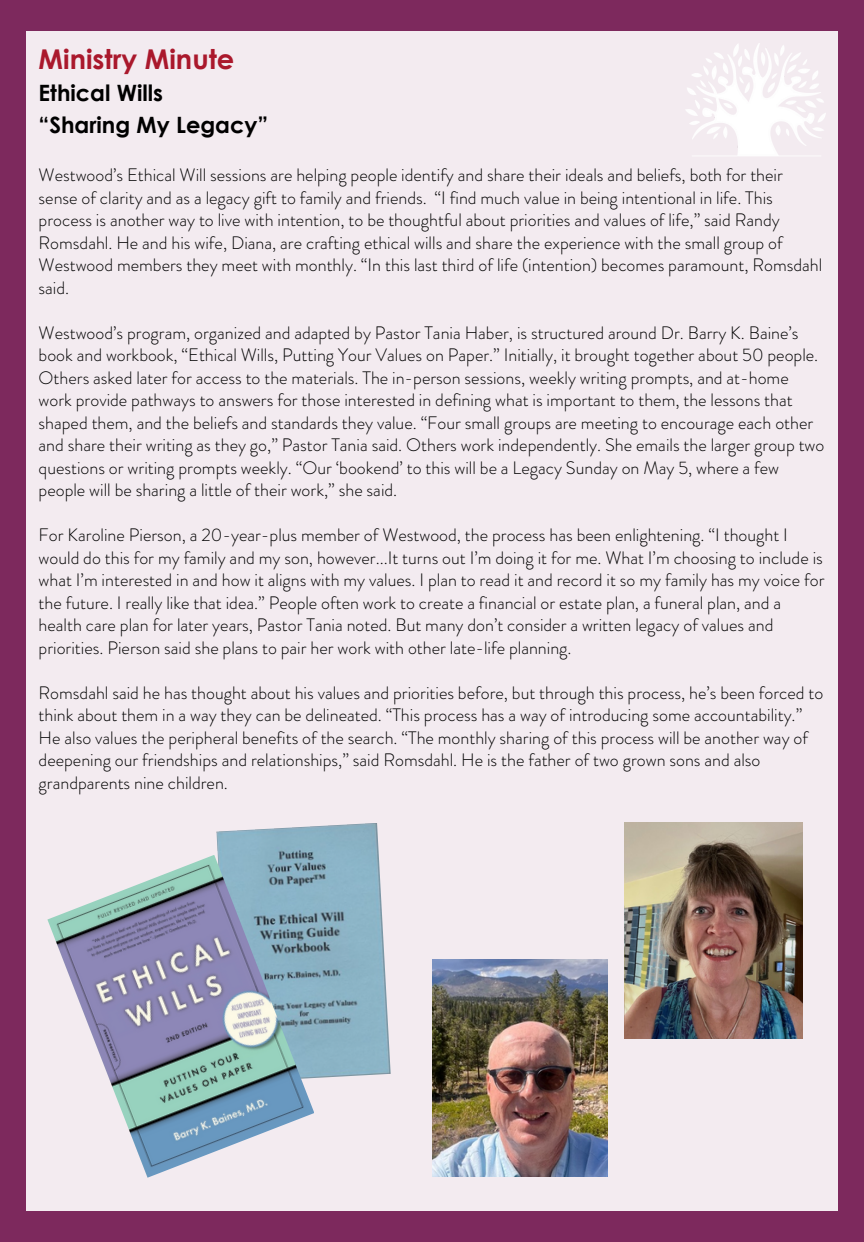
<style>
.page{position:relative;width:864px;height:1242px;background:#7d295d}
.page>*{position:absolute;margin:0;border:0;box-sizing:border-box;transform-origin:0 0}
.t1{font:700 27.3px "Century Gothic";color:#aa182c}
.t2{font:700 22.5px/31.5px "Century Gothic";color:#000}
.t3{font:300 18px/22.5px "Brandon Grotesque";color:#000}
</style>
<div class="page">
<div style="left:26px;top:31px;width:812px;height:1179px;background:#f3ebf0"></div>
<img style="left:686px;top:43px;width:140px;height:113px">
<img style="left:216px;top:823px;width:175px;height:255px">
<img style="left:47px;top:855px;width:267px;height:323px">
<img style="left:432px;top:960px;width:176px;height:217px">
<img style="left:625px;top:823px;width:177px;height:216px">
<h1 class="t1" style="left:39px;top:41px;width:197px">Ministry Minute</h1>
<h1 class="t2" style="left:39px;top:77px;width:231px">Ethical Wills<br>“Sharing My Legacy”</h1>
<p class="t3" style="left:39px;top:164px;width:785px">Westwood’s Ethical Will sessions are helping people identify and share their ideals and beliefs, both for their sense of clarity and as a legacy gift to family and friends. “I find much value in being intentional in life. This process is another way to live with intention, to be thoughtful about priorities and values of life,” said Randy Romsdahl. He and his wife, Diana, are crafting ethical wills and share the experience with the small group of Westwood members they meet with monthly. “In this last third of life (intention) becomes paramount, Romsdahl said.</p>
<p class="t3" style="left:39px;top:321px;width:787px">Westwood’s program, organized and adapted by Pastor Tania Haber, is structured around Dr. Barry K. Baine’s book and workbook, “Ethical Wills, Putting Your Values on Paper.” Initially, it brought together about 50 people.<br>Others asked later for access to the materials. The in-person sessions, weekly writing prompts, and at-home work provide pathways to answers for those interested in defining what is important to them, the lessons that shaped them, and the beliefs and standards they value. “Four small groups are meeting to encourage each other and share their writing as they go,” Pastor Tania said. Others work independently. She emails the larger group two questions or writing prompts weekly. “Our ‘bookend’ to this will be a Legacy Sunday on May 5, where a few people will be sharing a little of their work,” she said.</p>
<p class="t3" style="left:39px;top:524px;width:787px">For Karoline Pierson, a 20-year-plus member of Westwood, the process has been enlightening. “I thought I would do this for my family and my son, however...It turns out I’m doing it for me. What I’m choosing to include is what I’m interested in and how it aligns with my values. I plan to read it and record it so my family has my voice for the future. I really like that idea.” People often work to create a financial or estate plan, a funeral plan, and a health care plan for later years, Pastor Tania noted. But many don’t consider a written legacy of values and priorities. Pierson said she plans to pair her work with other late-life planning.</p>
<p class="t3" style="left:39px;top:681px;width:786px">Romsdahl said he has thought about his values and priorities before, but through this process, he’s been forced to think about them in a way they can be delineated. “This process has a way of introducing some accountability.” He also values the peripheral benefits of the search. “The monthly sharing of this process will be another way of deepening our friendships and relationships,” said Romsdahl. He is the father of two grown sons and also grandparents nine children.</p>
</div>
